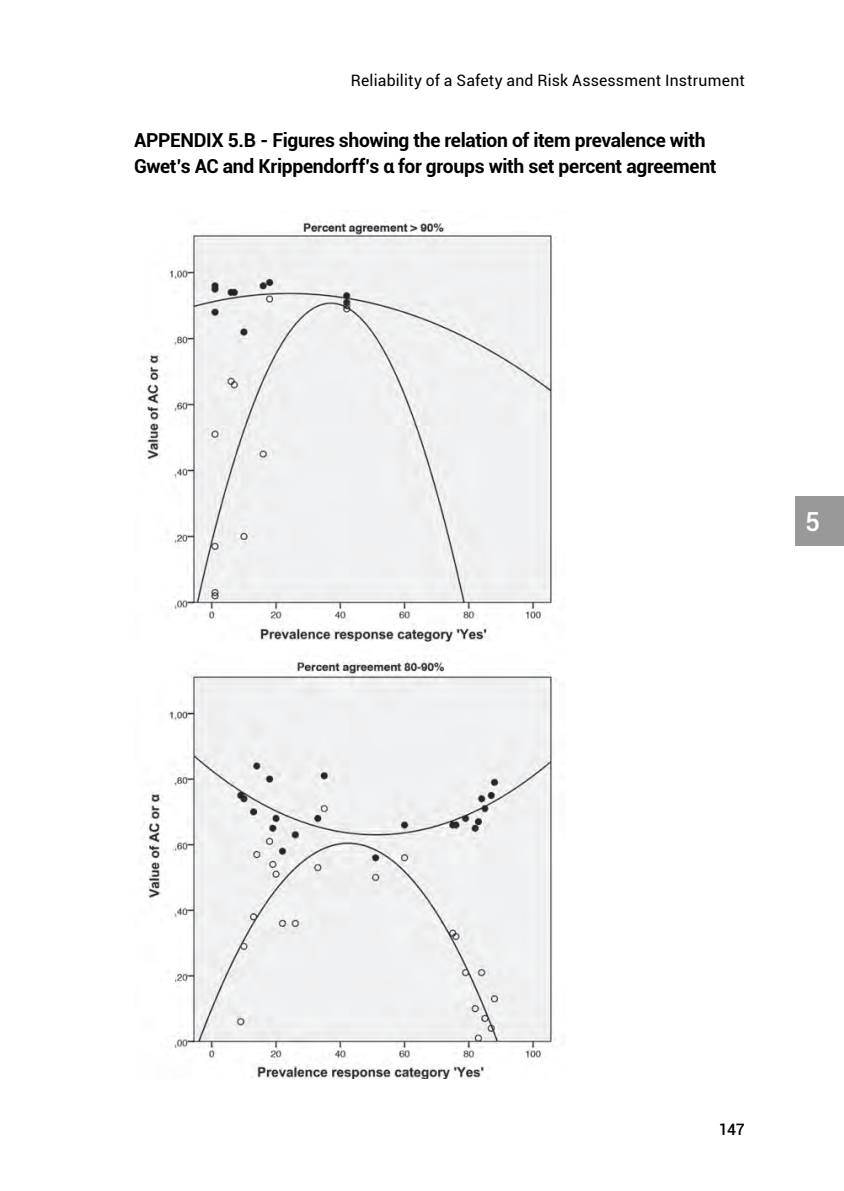
<style>
.page{position:relative;width:844px;height:1191px;background:#fff}
.page>*{position:absolute;margin:0;border:0;box-sizing:border-box;transform-origin:0 0}
.t1{font:500 26.25px "Roboto";color:#fff}
.t2{font:700 19.25px/26.2px "Roboto";letter-spacing:-.015em;color:#000}
.t3{font:15.75px "Roboto";letter-spacing:.01em;color:#000}
.t4{font:500 15.75px "Roboto";color:#000}
</style>
<div class="page">
<img style="left:143px;top:210px;width:414px;height:868px">
<div style="left:795px;top:496px;width:48px;height:50px;background:#999"></div>
<p class="t3" style="left:351px;top:70px;width:395px">Reliability of a Safety and Risk Assessment Instrument</p>
<p class="t2" style="left:134px;top:126px;width:584px">APPENDIX 5.B - Figures showing the relation of item prevalence with<br>Gwet’s AC and Krippendorff’s α for groups with set percent agreement</p>
<h1 class="t1" style="left:805px;top:503px;width:16px">5</h1>
<p class="t4" style="left:718px;top:1118px;width:27px">147</p>
</div>
